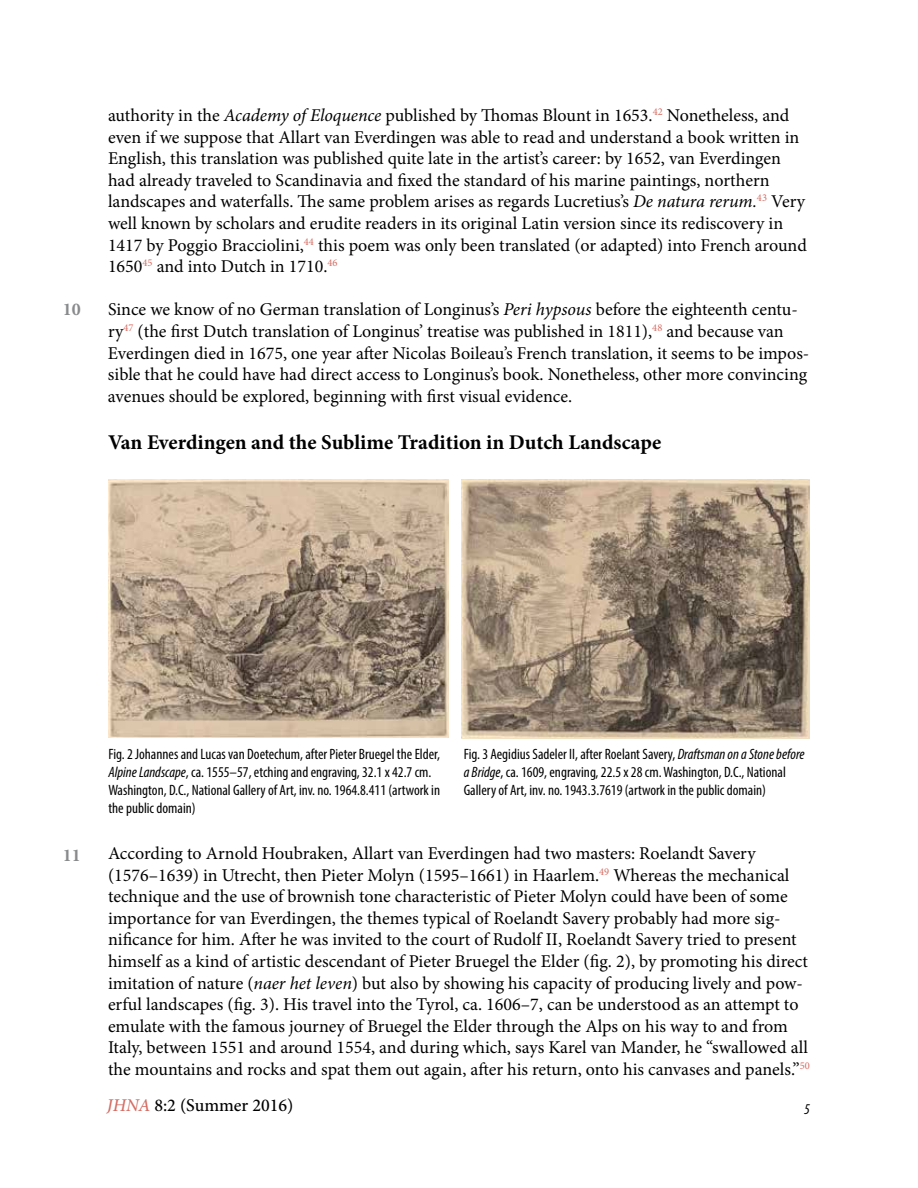
<style>
.page{position:relative;width:918px;height:1188px;background:#fff}
.page>*{position:absolute;margin:0;border:0;box-sizing:border-box;transform-origin:0 0}
.t1{font:700 21px "Minion Pro";color:#000}
.t2{font:18px/21.6px "Minion Pro";letter-spacing:-.005em;color:#000}
.t3{font:500 18px "Minion Pro";color:#000}
.t4{font:700 18px "Minion Pro";color:#888a8c}
.t5{font:condensed 15px/18px "Myriad Pro";color:#000}
.t6{font:italic condensed 15px "Myriad Pro";color:#000}
.s1{font-style:italic}
.s2{font-style:italic;color:#d46c62}
</style>
<div class="page">
<img style="left:108px;top:479px;width:340px;height:259px">
<img style="left:462px;top:479px;width:347px;height:259px">
<p class="t4" style="left:63px;top:297px;width:19px">10</p>
<p class="t2" style="left:108px;top:105px;width:700px">authority in the <span class="s1">Academy of Eloquence</span> published by Thomas Blount in 1653.<sup>42</sup> Nonetheless, and even if we suppose that Allart van Everdingen was able to read and understand a book written in English, this translation was published quite late in the artist’s career: by 1652, van Everdingen had already traveled to Scandinavia and fixed the standard of his marine paintings, northern landscapes and waterfalls. The same problem arises as regards Lucretius’s <span class="s1">De natura rerum.</span><sup>43</sup> Very well known by scholars and erudite readers in its original Latin version since its rediscovery in 1417 by Poggio Bracciolini,<sup>44</sup> this poem was only been translated (or adapted) into French around 1650<sup>45</sup> and into Dutch in 1710.<sup>46</sup></p>
<p class="t2" style="left:108px;top:299px;width:703px">Since we know of no German translation of Longinus’s <span class="s1">Peri hypsous</span> before the eighteenth centu&shy;ry<sup>47</sup> (the first Dutch translation of Longinus’ treatise was published in 1811),<sup>48</sup> and because van Everdingen died in 1675, one year after Nicolas Boileau’s French translation, it seems to be impos&shy;sible that he could have had direct access to Longinus’s book. Nonetheless, other more convincing avenues should be explored, beginning with first visual evidence.</p>
<p class="t1" style="left:108px;top:427px;width:555px">Van Everdingen and the Sublime Tradition in Dutch Landscape</p>
<p class="t4" style="left:63px;top:842px;width:19px">11</p>
<p class="t5" style="left:108px;top:744px;width:333px">Fig. 2 Johannes and Lucas van Doetechum, after Pieter Bruegel the Elder, <span class="s1">Alpine Landscape</span>, ca. 1555–57, etching and engraving, 32.1 x 42.7 cm.<br>Washington, D.C., National Gallery of Art, inv. no. 1964.8.411 (artwork in the public domain)</p>
<p class="t5" style="left:464px;top:744px;width:342px">Fig. 3 Aegidius Sadeler II, after Roelant Savery, <span class="s1">Draftsman on a Stone before a Bridge</span>, ca. 1609, engraving, 22.5 x 28 cm. Washington, D.C., National<br>Gallery of Art, inv. no. 1943.3.7619 (artwork in the public domain)</p>
<p class="t2" style="left:108px;top:843px;width:704px">According to Arnold Houbraken, Allart van Everdingen had two masters: Roelandt Savery (1576–1639) in Utrecht, then Pieter Molyn (1595–1661) in Haarlem.<sup>49</sup> Whereas the mechanical technique and the use of brownish tone characteristic of Pieter Molyn could have been of some importance for van Everdingen, the themes typical of Roelandt Savery probably had more sig&shy;nificance for him. After he was invited to the court of Rudolf II, Roelandt Savery tried to present himself as a kind of artistic descendant of Pieter Bruegel the Elder (fig. 2), by promoting his direct imitation of nature (<span class="s1">naer het leven</span>) but also by showing his capacity of producing lively and pow&shy;erful landscapes (fig. 3). His travel into the Tyrol, ca. 1606–7, can be understood as an attempt to emulate with the famous journey of Bruegel the Elder through the Alps on his way to and from Italy, between 1551 and around 1554, and during which, says Karel van Mander, he “swallowed all the mountains and rocks and spat them out again, after his return, onto his canvases and panels.”<sup>50</sup></p>
<p class="t3" style="left:107px;top:1093px;width:188px"><span class="s2">JHNA</span> 8:2 (Summer 2016)</p>
<p class="t6" style="left:804px;top:1100px;width:7px">5</p>
</div>
